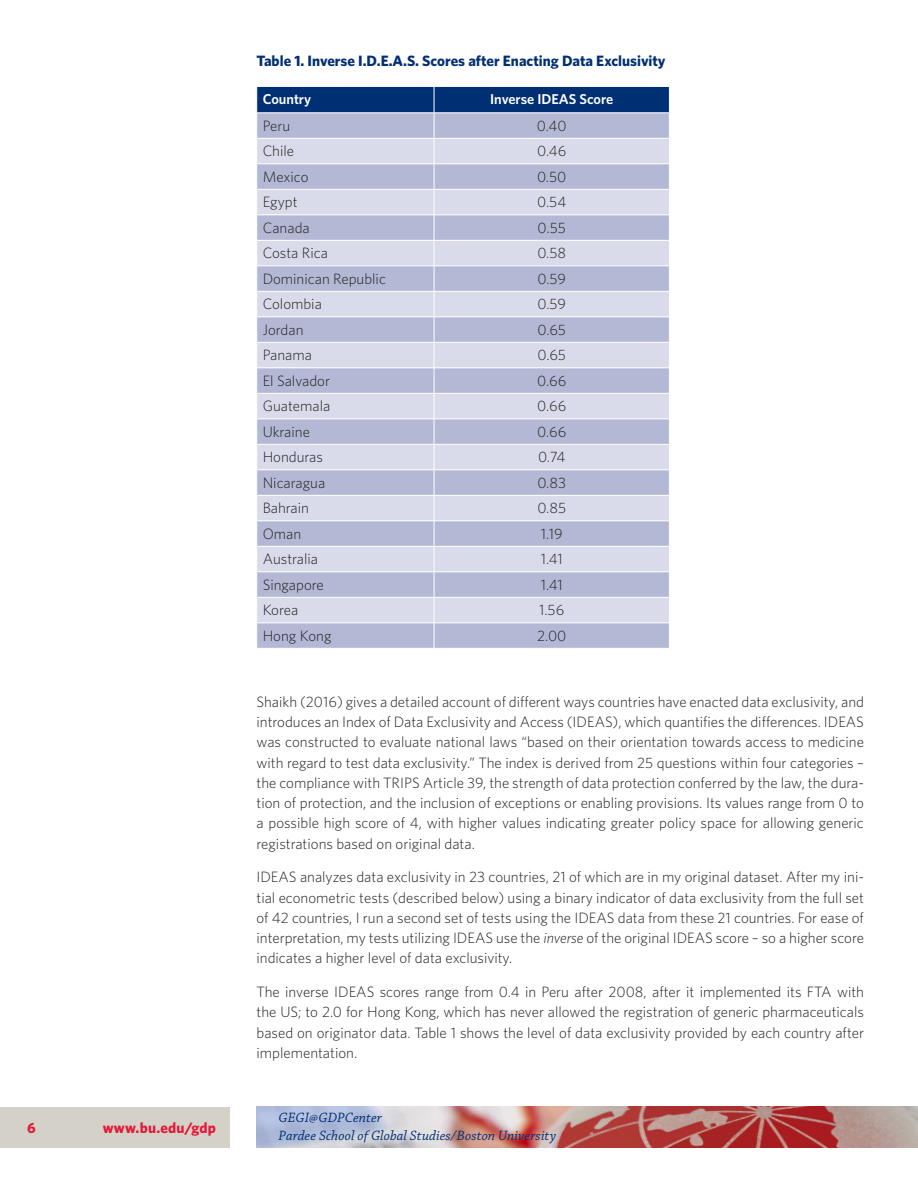
<style>
.page{position:relative;width:918px;height:1188px;background:#fff}
.page>*{position:absolute;margin:0;border:0;box-sizing:border-box;transform-origin:0 0}
.t1{font:300 15px/20.2px "Whitney";color:#231f20;text-align:justify}
.FIG_TABLE{font:700 15px "Whitney";color:#002f73}
.t2{font:700 15px "Whitney";letter-spacing:.015em;color:#e51836}
.t3{font:italic 14.25px/18px "Chaparral Pro";letter-spacing:.005em;color:#002f73}
.TCH{font:600 14.25px "Whitney";color:#fff}
.s1{font-style:italic}
</style>
<div class="page">
<img style="left:256px;top:1107px;width:662px;height:40px">
<div style="left:0;top:1107px;width:230px;height:40px;background:#d4d1c9"></div>
<svg style="left:256px;top:86px;width:414px;height:562px;background:#bfc4db"></svg>
<p class="t2" style="left:27px;top:1118px;width:10px">6</p>
<p class="t2" style="left:103px;top:1118px;width:115px">www.bu.edu/gdp</p>
<p class="FIG_TABLE" style="left:256px;top:51px;width:411px">Table 1. Inverse I.D.E.A.S. Scores after Enacting Data Exclusivity</p>
<p class="TCH" style="left:263px;top:89px;width:50px">Country</p>
<p class="TCH" style="left:490px;top:89px;width:125px">Inverse IDEAS Score</p>
<p class="t1" style="left:263px;top:115px;width:29px">Peru</p>
<p class="t1" style="left:537px;top:115px;width:31px">0.40</p>
<p class="t1" style="left:263px;top:141px;width:33px">Chile</p>
<p class="t1" style="left:537px;top:141px;width:31px">0.46</p>
<p class="t1" style="left:263px;top:166px;width:47px">Mexico</p>
<p class="t1" style="left:537px;top:166px;width:31px">0.50</p>
<p class="t1" style="left:263px;top:192px;width:36px">Egypt</p>
<p class="t1" style="left:537px;top:192px;width:31px">0.54</p>
<p class="t1" style="left:263px;top:217px;width:49px">Canada</p>
<p class="t1" style="left:538px;top:217px;width:30px">0.55</p>
<p class="t1" style="left:263px;top:243px;width:67px">Costa Rica</p>
<p class="t1" style="left:537px;top:243px;width:30px">0.58</p>
<p class="t1" style="left:263px;top:268px;width:125px">Dominican Republic</p>
<p class="t1" style="left:537px;top:268px;width:30px">0.59</p>
<p class="t1" style="left:263px;top:294px;width:61px">Colombia</p>
<p class="t1" style="left:537px;top:294px;width:30px">0.59</p>
<p class="t1" style="left:263px;top:319px;width:42px">Jordan</p>
<p class="t1" style="left:537px;top:319px;width:30px">0.65</p>
<p class="t1" style="left:263px;top:345px;width:51px">Panama</p>
<p class="t1" style="left:537px;top:345px;width:30px">0.65</p>
<p class="t1" style="left:263px;top:370px;width:69px">El Salvador</p>
<p class="t1" style="left:537px;top:370px;width:31px">0.66</p>
<p class="t1" style="left:263px;top:396px;width:69px">Guatemala</p>
<p class="t1" style="left:537px;top:396px;width:31px">0.66</p>
<p class="t1" style="left:263px;top:421px;width:49px">Ukraine</p>
<p class="t1" style="left:537px;top:421px;width:31px">0.66</p>
<p class="t1" style="left:263px;top:447px;width:62px">Honduras</p>
<p class="t1" style="left:538px;top:447px;width:29px">0.74</p>
<p class="t1" style="left:263px;top:472px;width:64px">Nicaragua</p>
<p class="t1" style="left:537px;top:472px;width:30px">0.83</p>
<p class="t1" style="left:263px;top:498px;width:48px">Bahrain</p>
<p class="t1" style="left:537px;top:498px;width:30px">0.85</p>
<p class="t1" style="left:263px;top:523px;width:40px">Oman</p>
<p class="t1" style="left:541px;top:523px;width:23px">1.19</p>
<p class="t1" style="left:263px;top:549px;width:57px">Australia</p>
<p class="t1" style="left:541px;top:549px;width:24px">1.41</p>
<p class="t1" style="left:263px;top:574px;width:63px">Singapore</p>
<p class="t1" style="left:541px;top:574px;width:24px">1.41</p>
<p class="t1" style="left:263px;top:600px;width:37px">Korea</p>
<p class="t1" style="left:539px;top:600px;width:27px">1.56</p>
<p class="t1" style="left:263px;top:625px;width:70px">Hong Kong</p>
<p class="t1" style="left:537px;top:625px;width:31px">2.00</p>
<p class="t1" style="left:256px;top:691px;width:609px">Shaikh (2016) gives a detailed account of different ways countries have enacted data exclusivity, and introduces an Index of Data Exclusivity and Access (IDEAS), which quantifies the differences. IDEAS was constructed to evaluate national laws “based on their orientation towards access to medicine with regard to test data exclusivity.” The index is derived from 25 questions within four categories – the compliance with TRIPS Article 39, the strength of data protection conferred by the law, the dura&shy;tion of protection, and the inclusion of exceptions or enabling provisions. Its values range from 0 to a possible high score of 4, with higher values indicating greater policy space for allowing generic registrations based on original data.</p>
<p class="t1" style="left:256px;top:866px;width:609px">IDEAS analyzes data exclusivity in 23 countries, 21 of which are in my original dataset. After my ini&shy;tial econometric tests (described below) using a binary indicator of data exclusivity from the full set of 42 countries, I run a second set of tests using the IDEAS data from these 21 countries. For ease of interpretation, my tests utilizing IDEAS use the <span class="s1">inverse</span> of the original IDEAS score – so a higher score indicates a higher level of data exclusivity.</p>
<p class="t1" style="left:256px;top:981px;width:609px">The inverse IDEAS scores range from 0.4 in Peru after 2008, after it implemented its FTA with the US; to 2.0 for Hong Kong, which has never allowed the registration of generic pharmaceuticals based on originator data. Table 1 shows the level of data exclusivity provided by each country after implementation.</p>
<p class="t3" style="left:279px;top:1109px;width:279px">GEGI@GDPCenter<br>Pardee School of Global Studies/Boston University</p>
</div>
